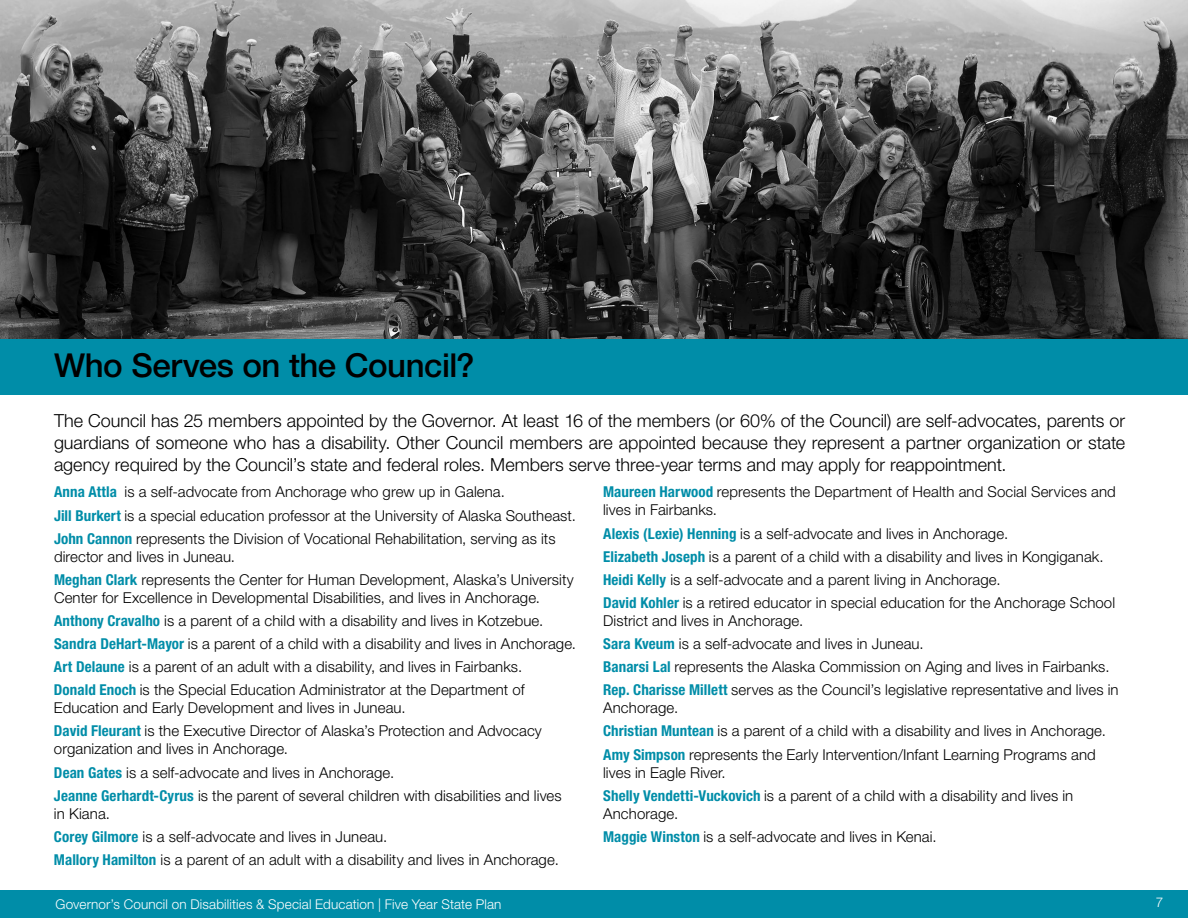
<style>
.page{position:relative;width:1188px;height:918px;background:#fff}
.page>*{position:absolute;margin:0;border:0;box-sizing:border-box;transform-origin:0 0}
.t1{font:500 33px "Helvetica Neue LT Std";letter-spacing:-.015em;color:#000}
.t2{font:300 18px/21.8px "Helvetica Neue LT Std";color:#000;text-align:justify}
.t3{font:300 15px/23.1px "Helvetica Neue LT Std";letter-spacing:.005em;color:#000}
.t4{font:300 13.5px "Helvetica Neue LT Std";letter-spacing:.01em;color:#fff}
.s1{font-weight:700;font-stretch:condensed;color:#008da8}
</style>
<div class="page">
<img style="left:1px;top:0;width:1187px;height:339px">
<div style="left:1px;top:339px;width:1187px;height:56px;background:#008da8"></div>
<div style="left:0;top:890px;width:1188px;height:28px;background:#008da8"></div>
<h1 class="t1" style="left:54px;top:345px;width:422px">Who Serves on the Council?</h1>
<p class="t2" style="left:54px;top:410px;width:1073px">The Council has 25 members appointed by the Governor. At least 16 of the members (or 60% of the Council) are self-advocates, parents or guardians of someone who has a disability. Other Council members are appointed because they represent a partner organization or state agency required by the Council’s state and federal roles. Members serve three-year terms and may apply for reappointment.</p>
<p class="t3" style="left:54px;top:480px;width:523px"><span class="s1">Anna Attla</span> is a self-advocate from Anchorage who grew up in Galena.<br><span class="s1">Jill Burkert</span> is a special education professor at the University of Alaska Southeast.<br><span class="s1">John Cannon</span> represents the Division of Vocational Rehabilitation, serving as its</p>
<p class="t3" style="left:54px;top:544px;width:521px">director and lives in Juneau.<br><span class="s1">Meghan Clark</span> represents the Center for Human Development, Alaska’s University</p>
<p class="t3" style="left:54px;top:586px;width:524px">Center for Excellence in Developmental Disabilities, and lives in Anchorage.<br><span class="s1">Anthony Cravalho</span> is a parent of a child with a disability and lives in Kotzebue.<br><span class="s1">Sandra DeHart-Mayor</span> is a parent of a child with a disability and lives in Anchorage.<br><span class="s1">Art Delaune</span> is a parent of an adult with a disability, and lives in Fairbanks.<br><span class="s1">Donald Enoch</span> is the Special Education Administrator at the Department of</p>
<p class="t3" style="left:54px;top:696px;width:489px">Education and Early Development and lives in Juneau.<br><span class="s1">David Fleurant</span> is the Executive Director of Alaska’s Protection and Advocacy</p>
<p class="t3" style="left:54px;top:737px;width:509px">organization and lives in Anchorage.<br><span class="s1">Dean Gates</span> is a self-advocate and lives in Anchorage.<br><span class="s1">Jeanne Gerhardt-Cyrus</span> is the parent of several children with disabilities and lives</p>
<p class="t3" style="left:54px;top:801px;width:506px">in Kiana.<br><span class="s1">Corey Gilmore</span> is a self-advocate and lives in Juneau.<br><span class="s1">Mallory Hamilton</span> is a parent of an adult with a disability and lives in Anchorage.</p>
<p class="t3" style="left:603px;top:483px;width:514px;line-height:18px"><span class="s1">Maureen Harwood</span> represents the Department of Health and Social Services and lives in Fairbanks.</p>
<p class="t3" style="left:603px;top:521px;width:514px"><span class="s1">Alexis (Lexie) Henning</span> is a self-advocate and lives in Anchorage.<br><span class="s1">Elizabeth Joseph</span> is a parent of a child with a disability and lives in Kongiganak.<br><span class="s1">Heidi Kelly</span> is a self-advocate and a parent living in Anchorage.<br><span class="s1">David Kohler</span> is a retired educator in special education for the Anchorage School</p>
<p class="t3" style="left:603px;top:609px;width:517px">District and lives in Anchorage.<br><span class="s1">Sara Kveum</span> is a self-advocate and lives in Juneau.<br><span class="s1">Banarsi Lal</span> represents the Alaska Commission on Aging and lives in Fairbanks.<br><span class="s1">Rep. Charisse Millett</span> serves as the Council’s legislative representative and lives in</p>
<p class="t3" style="left:603px;top:696px;width:504px">Anchorage.<br><span class="s1">Christian Muntean</span> is a parent of a child with a disability and lives in Anchorage.<br><span class="s1">Amy Simpson</span> represents the Early Intervention/Infant Learning Programs and</p>
<p class="t3" style="left:603px;top:760px;width:472px">lives in Eagle River.<br><span class="s1">Shelly Vendetti-Vuckovich</span> is a parent of a child with a disability and lives in</p>
<p class="t3" style="left:603px;top:801px;width:335px">Anchorage.<br><span class="s1">Maggie Winston</span> is a self-advocate and lives in Kenai.</p>
<p class="t4" style="left:56px;top:896px;width:447px">Governor’s Council on Disabilities &amp; Special Education | Five Year State Plan</p>
<p class="t4" style="left:1156px;top:894px;width:9px">7</p>
</div>
